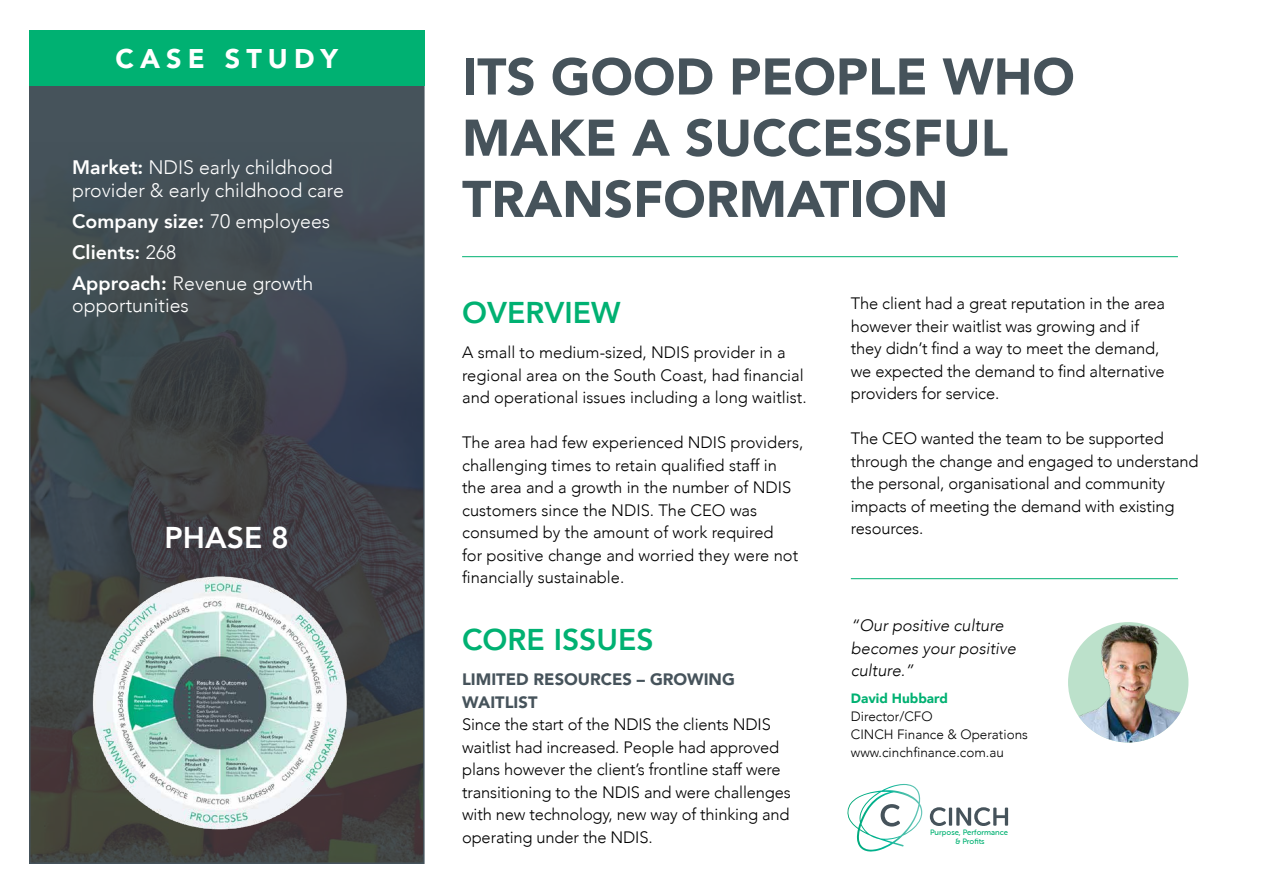
<style>
.page{position:relative;width:1263px;height:893px;background:#fff}
.page>*{position:absolute;margin:0;border:0;box-sizing:border-box;transform-origin:0 0}
.t1{font:900 51px/61.2px "Avenir";color:#46535b}
.t2{font:800 30px "Avenir";color:#00b172}
.t3{font:800 30px "Avenir";color:#fff}
.t4{font:900 27px "Avenir";letter-spacing:.225em;color:#fff}
.t5{font:300 19.5px/22.5px "Avenir";color:#fff}
.t6{font:800 19.5px/31px "Avenir";color:#fff}
.t7{font:300 16.5px/22.5px "Avenir";letter-spacing:-.01em;color:#000}
.t8{font:italic 300 16.5px/22.5px "Avenir";color:#000}
.t9{font:900 16.5px/22.5px "Avenir";color:#46535b}
.t10{font:300 13.5px/18px "Avenir";color:#000}
.t11{font:900 13.5px "Avenir";color:#00b172}
.t12{font:7.8px/8.7px "Museo Sans Rounded 500";color:#00b172;text-align:center}
.s1{font-weight:800}
.s2{font-weight:300}
</style>
<div class="page">
<div style="left:30px;top:86px;width:394px;height:777px;background:#46535b"></div>
<img style="left:32px;top:216px;width:390px;height:645px">
<div style="left:29px;top:85px;width:396px;height:779px;border:2px solid #46535b"></div>
<img style="left:88px;top:571px;width:263px;height:265px">
<hr style="left:462px;top:256px;width:716px;height:1px;background:#00b172">
<div style="left:29px;top:30px;width:396px;height:55px;background:#00b172"></div>
<svg style="left:847px;top:784px;width:75px;height:68px"></svg>
<svg style="left:930px;top:807px;width:16px;height:19px"></svg>
<hr style="left:949px;top:807px;width:3px;height:19px;background:#46535b">
<svg style="left:956px;top:807px;width:52px;height:19px"></svg>
<hr style="left:851px;top:578px;width:327px;height:1px;background:#00b172">
<img style="left:1068px;top:622px;width:120px;height:120px;border-radius:60px">
<h3 class="t4" style="left:115px;top:36px;width:224px">CASE STUDY</h3>
<p class="t5" style="left:72px;top:156px;width:273px"><span class="s1">Market:</span> NDIS early childhood provider &amp; early childhood care</p>
<p class="t6" style="left:72px;top:206px;width:259px">Company size: <span class="s2">70 employees<br></span>Clients: <span class="s2">268<br></span>Approach: <span class="s2">Revenue growth</span></p>
<p class="t5" style="left:72px;top:294px;width:118px">opportunities</p>
<h2 class="t3" style="left:165px;top:514px;width:126px">PHASE 8</h2>
<h1 class="t1" style="left:462px;top:45px;width:614px">ITS GOOD PEOPLE WHO<br>MAKE A SUCCESSFUL<br>TRANSFORMATION</h1>
<h2 class="t2" style="left:462px;top:289px;width:160px">OVERVIEW</h2>
<p class="t7" style="left:462px;top:341px;width:346px">A small to medium-sized, NDIS provider in a regional area on the South Coast, had financial and operational issues including a long waitlist.</p>
<p class="t7" style="left:462px;top:431px;width:343px">The area had few experienced NDIS providers, challenging times to retain qualified staff in the area and a growth in the number of NDIS customers since the NDIS. The CEO was consumed by the amount of work required<br>for positive change and worried they were not financially sustainable.</p>
<h2 class="t2" style="left:462px;top:616px;width:193px">CORE ISSUES</h2>
<p class="t9" style="left:462px;top:668px;width:274px">LIMITED RESOURCES – GROWING<br>WAITLIST</p>
<p class="t7" style="left:462px;top:713px;width:330px">Since the start of the NDIS the clients NDIS waitlist had increased. People had approved plans however the client’s frontline staff were transitioning to the NDIS and were challenges with new technology, new way of thinking and operating under the NDIS.</p>
<p class="t7" style="left:851px;top:292px;width:316px">The client had a great reputation in the area however their waitlist was growing and if they didn’t find a way to meet the demand, we expected the demand to find alternative providers for service.</p>
<p class="t7" style="left:851px;top:427px;width:349px">The CEO wanted the team to be supported through the change and engaged to understand the personal, organisational and community impacts of meeting the demand with existing resources.</p>
<p class="t8" style="left:851px;top:614px;width:167px">“Our positive culture becomes your positive culture.”</p>
<p class="t11" style="left:851px;top:687px;width:99px">David Hubbard</p>
<p class="t10" style="left:851px;top:707px;width:179px">Director/CFO<br>CINCH Finance &amp; Operations www.cinchfinance.com.au</p>
<p class="t12" style="left:930px;top:828px;width:80px">Purpose, Performance &amp; Profits</p>
</div>
